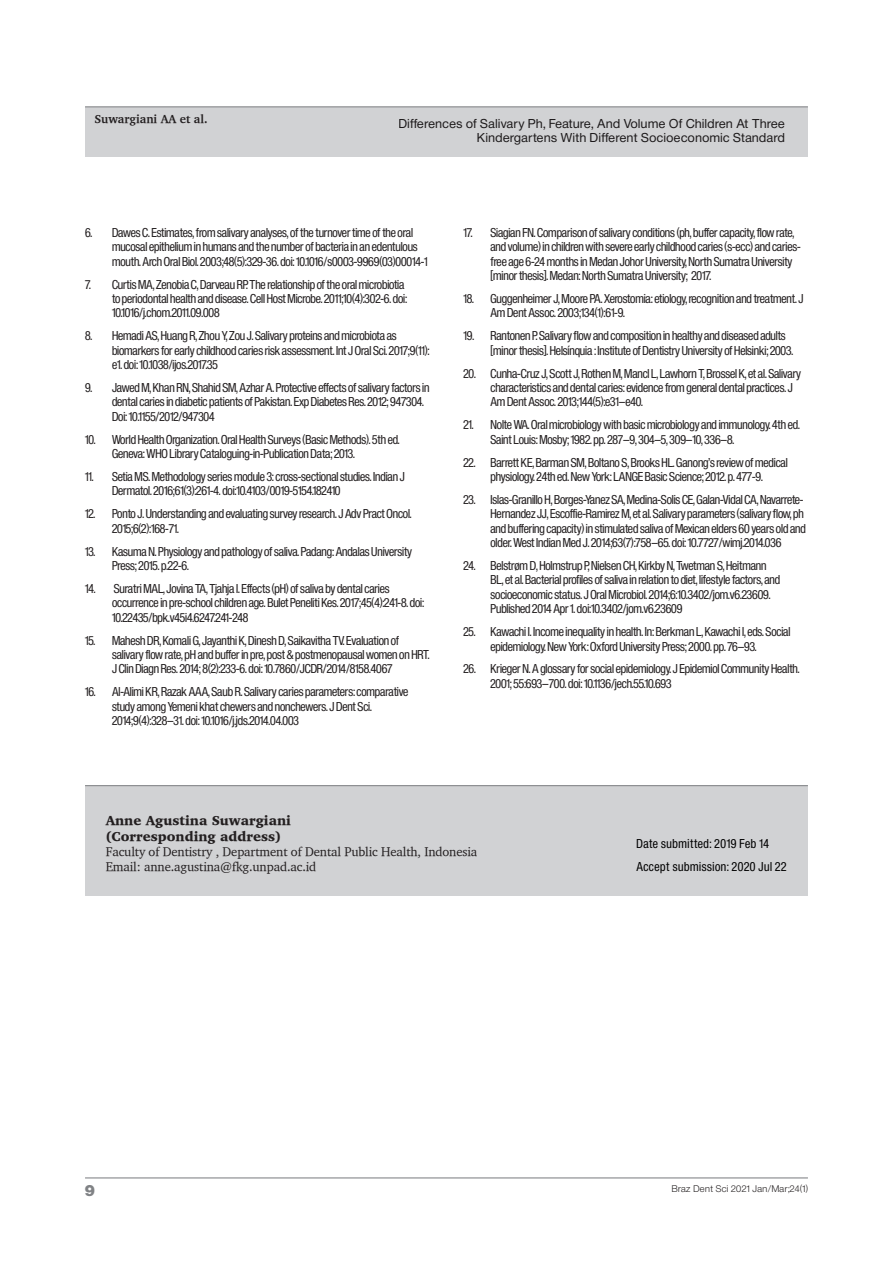
<style>
.page{position:relative;width:893px;height:1263px;background:#fff}
.page>*{position:absolute;margin:0;border:0;box-sizing:border-box;transform-origin:0 0}
.t1{font:15px "Sh Europa Nr 2 Ultra";color:#808285}
.t2{font:900 13.5px/16.2px "Charter";color:#231f20}
.t3{font:12.75px/15px "Charter";letter-spacing:-.01em;color:#231f20}
.t4{font:12px/14.4px "Sh Europa Nr 2 Con";letter-spacing:-.01em;color:#231f20}
.t5{font:12px/14.4px "Sh Europa Nr 2";letter-spacing:.05em;color:#231f20;text-align:right}
.t6{font:12px/23px "Sh Europa Nr 2 Con";letter-spacing:.05em;color:#000}
.t7{font:700 12px "Charter";color:#231f20}
.t8{font:9px "Sh Europa Nr 2 Light";letter-spacing:.05em;color:#231f20}
</style>
<div class="page">
<div style="left:85px;top:107px;width:723px;height:50px;background:#d1d2d4"></div>
<hr style="left:85px;top:106px;width:723px;height:1px;background:#808285">
<hr style="left:85px;top:1177px;width:723px;height:1px;background:#808285">
<div style="left:85px;top:786px;width:723px;height:110px;background:#d1d2d4"></div>
<hr style="left:85px;top:785px;width:723px;height:1px;background:#808285">
<p class="t7" style="left:94px;top:111px;width:115px">Suwargiani AA et al.</p>
<p class="t5" style="left:399px;top:116px;width:388px">Differences of Salivary Ph, Feature, And Volume Of Children At Three<br>Kindergartens With Different Socioeconomic Standard</p>
<p class="t4" style="left:112px;top:225px;width:317px;text-indent:-27px">6. Dawes C. Estimates, from salivary analyses, of the turnover time of the oral mucosal epithelium in humans and the number of bacteria in an edentulous mouth. Arch Oral Biol. 2003;48(5):329-36. doi: 10.1016/s0003-9969(03)00014-1</p>
<p class="t4" style="left:112px;top:277px;width:297px;text-indent:-27px">7. Curtis MA, Zenobia C, Darveau RP. The relationship of the oral microbiotia to periodontal health and disease. Cell Host Microbe. 2011;10(4):302-6. doi:<br>10.1016/j.chom.2011.09.008</p>
<p class="t4" style="left:112px;top:329px;width:319px;text-indent:-27px">8. Hemadi AS, Huang R, Zhou Y, Zou J. Salivary proteins and microbiota as biomarkers for early childhood caries risk assessment. Int J Oral Sci. 2017;9(11): e1. doi: 10.1038/ijos.2017.35</p>
<p class="t4" style="left:112px;top:380px;width:319px;text-indent:-27px">9. Jawed M, Khan RN, Shahid SM, Azhar A. Protective effects of salivary factors in dental caries in diabetic patients of Pakistan. Exp Diabetes Res. 2012; 947304.<br>Doi: 10.1155/2012/947304</p>
<p class="t4" style="left:112px;top:432px;width:289px;text-indent:-27px">10. World Health Organization. Oral Health Surveys (Basic Methods). 5th ed.<br>Geneva: WHO Library Cataloguing-in-Publication Data; 2013.</p>
<p class="t4" style="left:112px;top:469px;width:294px;text-indent:-27px">11. Setia MS. Methodology series module 3: cross-sectional studies. Indian J<br>Dermatol. 2016;61(3):261-4. doi:10.4103/0019-5154.182410</p>
<p class="t4" style="left:112px;top:507px;width:301px;text-indent:-27px">12. Ponto J. Understanding and evaluating survey research. J Adv Pract Oncol.<br>2015;6(2):168-71.</p>
<p class="t4" style="left:112px;top:544px;width:302px;text-indent:-27px">13. Kasuma N. Physiology and pathology of saliva. Padang: Andalas University<br>Press; 2015. p.22-6.</p>
<p class="t4" style="left:112px;top:581px;width:314px;text-indent:-27px">14. Suratri MAL, Jovina TA, Tjahja I. Effects (pH) of saliva by dental caries occurrence in pre-school children age. Bulet Peneliti Kes. 2017;45(4):241-8. doi:<br>10.22435/bpk.v45i4.6247.241-248</p>
<p class="t4" style="left:112px;top:633px;width:319px;text-indent:-27px">15. Mahesh DR, Komali G, Jayanthi K, Dinesh D, Saikavitha TV. Evaluation of salivary flow rate, pH and buffer in pre, post &amp; postmenopausal women on HRT.<br>J Clin Diagn Res. 2014; 8(2):233-6. doi: 10.7860/JCDR/2014/8158.4067</p>
<p class="t4" style="left:112px;top:685px;width:298px;text-indent:-27px">16. Al-Alimi KR, Razak AAA, Saub R. Salivary caries parameters: comparative study among Yemeni khat chewers and nonchewers. J Dent Sci.<br>2014;9(4):328–31. doi: 10.1016/j.jds.2014.04.003</p>
<p class="t4" style="left:490px;top:225px;width:312px;text-indent:-27px">17. Siagian FN. Comparison of salivary conditions (ph, buffer capacity, flow rate, and volume) in children with severe early childhood caries (s-ecc) and caries&shy;free age 6-24 months in Medan Johor University, North Sumatra University [minor thesis]. Medan: North Sumatra University; 2017.</p>
<p class="t4" style="left:490px;top:291px;width:314px;text-indent:-27px">18. Guggenheimer J, Moore PA. Xerostomia: etiology, recognition and treatment. J<br>Am Dent Assoc. 2003;134(1):61-9.</p>
<p class="t4" style="left:490px;top:329px;width:304px;text-indent:-27px">19. Rantonen P. Salivary flow and composition in healthy and diseased adults [minor thesis]. Helsínquia : Institute of Dentistry University of Helsinki; 2003.</p>
<p class="t4" style="left:490px;top:366px;width:312px;text-indent:-27px">20. Cunha-Cruz J, Scott J, Rothen M, Mancl L, Lawhorn T, Brossel K, et al. Salivary characteristics and dental caries: evidence from general dental practices. J<br>Am Dent Assoc. 2013;144(5):e31–e40.</p>
<p class="t4" style="left:490px;top:418px;width:311px;text-indent:-27px">21. Nolte WA. Oral microbiology with basic microbiology and immunology. 4th ed.<br>Saint Louis: Mosby; 1982. pp. 287–9, 304–5, 309–10, 336–8.</p>
<p class="t4" style="left:463px;top:455px;width:326px;text-align:center">22. Barrett KE, Barman SM, Boltano S, Brooks HL. Ganong’s review of medical physiology. 24th ed. New York: LANGE Basic Science; 2012. p. 477-9.</p>
<p class="t4" style="left:490px;top:492px;width:317px;text-indent:-27px">23. Islas-Granillo H, Borges-Yanez SA, Medina-Solis CE, Galan-Vidal CA, Navarrete-Hernandez JJ, Escoffie-Ramirez M, et al. Salivary parameters (salivary flow, ph and buffering capacity) in stimulated saliva of Mexican elders 60 years old and older. West Indian Med J. 2014;63(7):758–65. doi: 10.7727/wimj.2014.036</p>
<p class="t4" style="left:490px;top:558px;width:291px;text-indent:-27px">24. Belstrøm D, Holmstrup P, Nielsen CH, Kirkby N, Twetman S, Heitmann BL, et al. Bacterial profiles of saliva in relation to diet, lifestyle factors, and socioeconomic status. J Oral Microbiol. 2014;6:10.3402/jom.v6.23609.<br>Published 2014 Apr 1. doi:10.3402/jom.v6.23609</p>
<p class="t4" style="left:463px;top:625px;width:328px;text-align:center">25. Kawachi I. Income inequality in health. In: Berkman L, Kawachi I, eds. Social epidemiology. New York: Oxford University Press; 2000. pp. 76–93.</p>
<p class="t4" style="left:490px;top:662px;width:310px;text-indent:-27px">26. Krieger N. A glossary for social epidemiology. J Epidemiol Community Health.<br>2001; 55:693–700. doi: 10.1136/jech.55.10.693</p>
<p class="t2" style="left:106px;top:812px;width:187px">Anne Agustina Suwargiani (Corresponding address)</p>
<p class="t3" style="left:106px;top:844px;width:373px">Faculty of Dentistry , Department of Dental Public Health, Indonesia<br>Email: anne.agustina@fkg.unpad.ac.id</p>
<p class="t6" style="left:636px;top:833px;width:151px">Date submitted: 2019 Feb 14<br>Accept submission: 2020 Jul 22</p>
<p class="t1" style="left:85px;top:1182px;width:11px">9</p>
<p class="t8" style="left:672px;top:1183px;width:138px">Braz Dent Sci 2021 Jan/Mar;24(1)</p>
</div>
